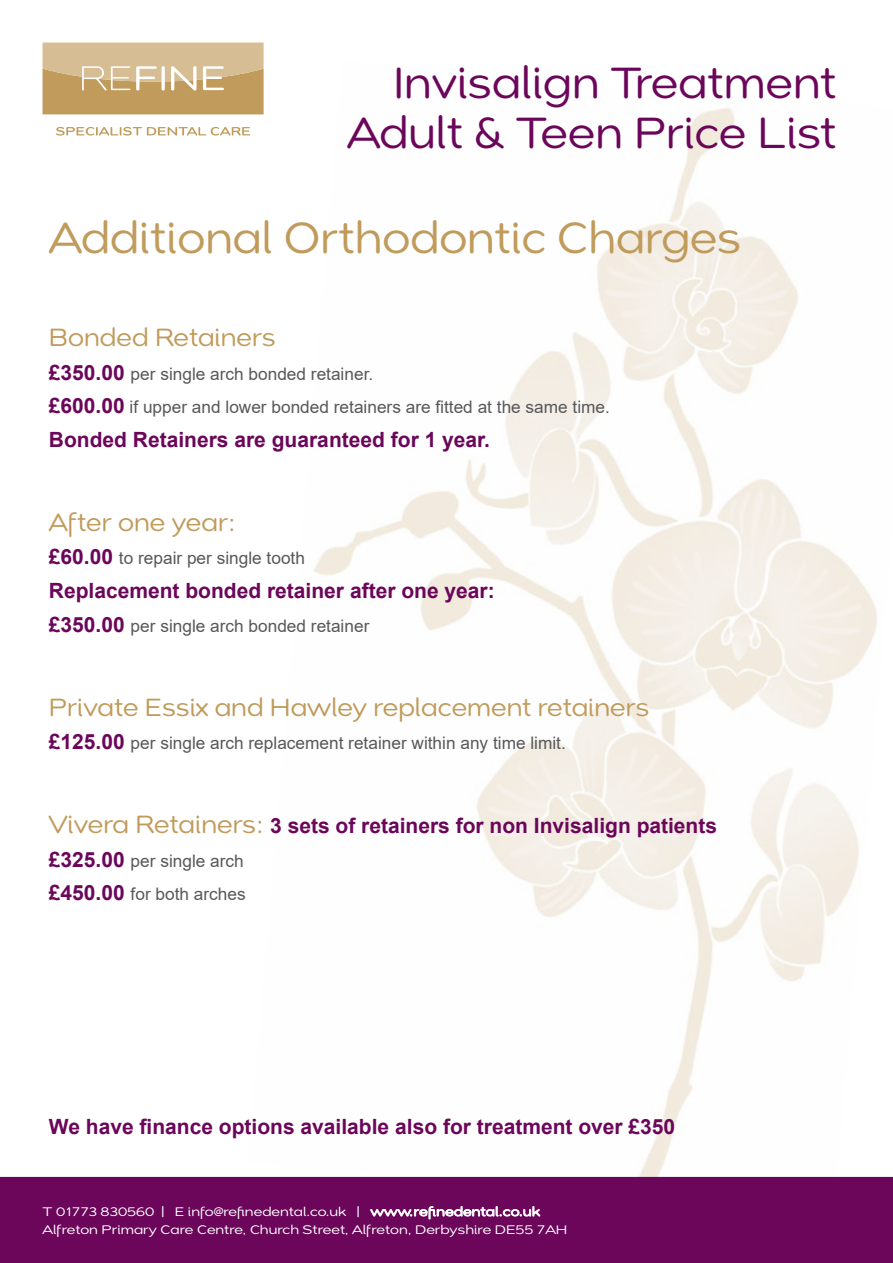
<style>
.page{position:relative;width:893px;height:1263px;background:#fff}
.page>*{position:absolute;margin:0;border:0;box-sizing:border-box;transform-origin:0 0}
.t1{font:42px/50.4px "Montag";color:#6b065a;text-align:right;scale:.9 1}
.t2{font:42px "Montag";color:#c09b5b;scale:.9 1}
.t3{font:24px "Montag";color:#c09b5b;scale:.9 1}
.t4{font:700 21px "Arial";color:#6b065a}
.t5{font:17.25px/33.8px "Arial";color:#58585a}
.t6{font:12px/18px "Montag";color:#fff}
.s1{font-weight:700;font-size:21px;color:#6b065a}
.s2{font-family:"Montag";font-weight:400;font-size:24px;color:#c09b5b}
</style>
<div class="page">
<img style="left:248px;top:108px;width:645px;height:1069px">
<div style="left:1px;top:1178px;width:891px;height:84px;background:#6b065a"></div>
<div style="left:0;top:1177px;width:893px;height:86px;border:2px solid #6b065a"></div>
<svg style="left:56px;top:127px;width:194px;height:9px"></svg>
<svg style="left:43px;top:43px;width:221px;height:71px;background:#cdb07e"></svg>
<h1 class="t1" style="left:347px;top:56px;width:545px">Invisalign Treatment<br>Adult &amp; Teen Price List</h1>
<h1 class="t2" style="left:49px;top:202px;width:771px">Additional Orthodontic Charges</h1>
<h2 class="t3" style="left:49px;top:317px;width:254px">Bonded Retainers</h2>
<p class="t5" style="left:49px;top:357px;width:563px"><span class="s1">£350.00</span> per single arch bonded retainer.<br><span class="s1">£600.00</span> if upper and lower bonded retainers are fitted at the same time.</p>
<p class="t4" style="left:49px;top:425px;width:443px">Bonded Retainers are guaranteed for 1 year.</p>
<h2 class="t3" style="left:49px;top:502px;width:210px">After one year:</h2>
<p class="t5" style="left:49px;top:541px;width:258px"><span class="s1">£60.00</span> to repair per single tooth</p>
<p class="t4" style="left:49px;top:576px;width:447px">Replacement bonded retainer after one year:</p>
<p class="t5" style="left:49px;top:609px;width:322px"><span class="s1">£350.00</span> per single arch bonded retainer</p>
<h2 class="t3" style="left:49px;top:686px;width:669px">Private Essix and Hawley replacement retainers</h2>
<p class="t5" style="left:49px;top:726px;width:518px"><span class="s1">£125.00</span> per single arch replacement retainer within any time limit.</p>
<p class="t4" style="left:49px;top:811px;width:670px"><span class="s2">Vivera Retainers:</span> 3 sets of retainers for non Invisalign patients</p>
<p class="t5" style="left:49px;top:843px;width:198px"><span class="s1">£325.00</span> per single arch <span class="s1">£450.00</span> for both arches</p>
<p class="t4" style="left:49px;top:1112px;width:628px">We have finance options available also for treatment over £350</p>
<p class="t6" style="left:43px;top:1202px;width:526px">T 01773 830560 | E info@refinedental.co.uk | www.refinedental.co.uk<br>Alfreton Primary Care Centre, Church Street, Alfreton, Derbyshire DE55 7AH</p>
</div>
